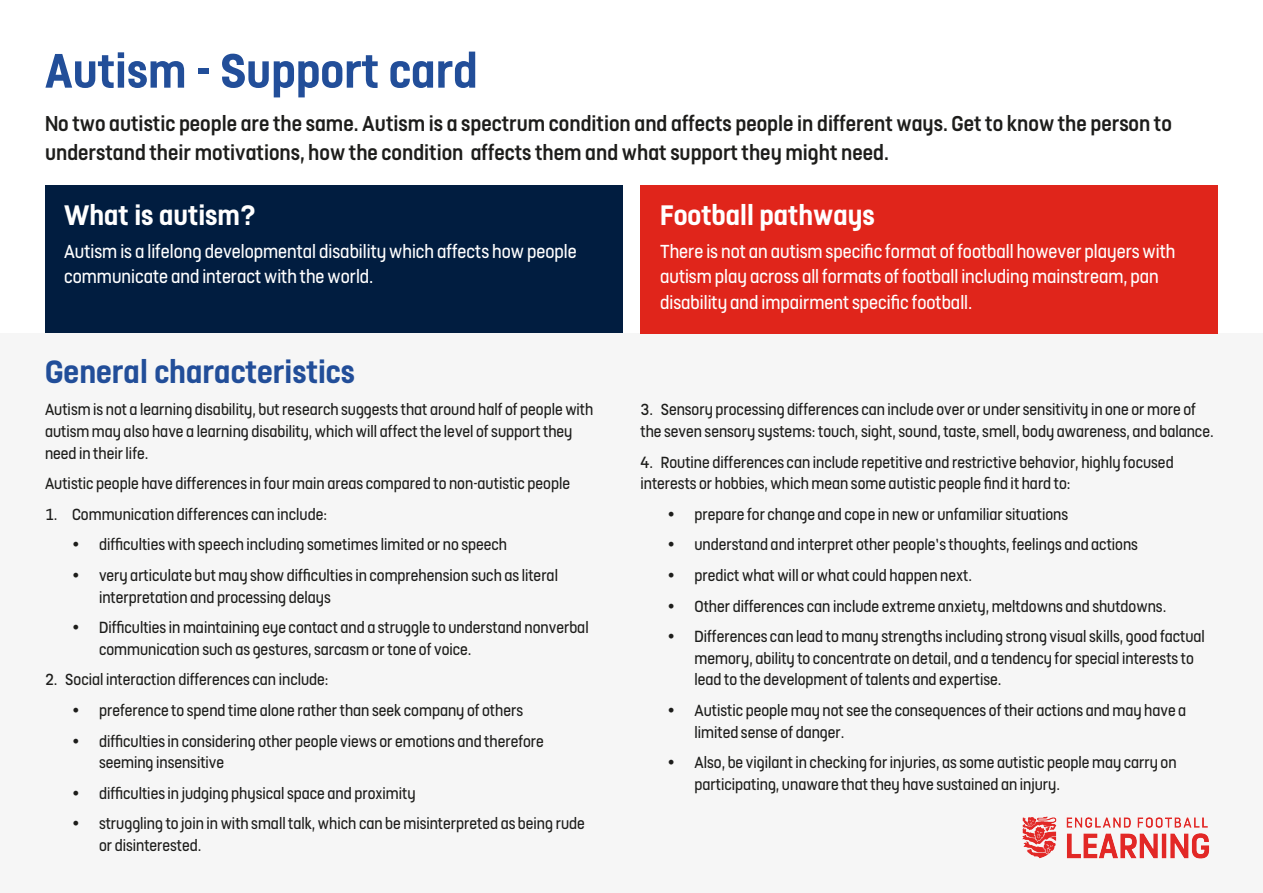
<style>
.page{position:relative;width:1263px;height:893px;background:#fff}
.page>*{position:absolute;margin:0;border:0;box-sizing:border-box;transform-origin:0 0}
.t1{font:700 54px "FS Dillon";color:#224e99}
.t2{font:700 36px "FS Dillon";color:#224e99}
.t3{font:700 31.5px "FS Dillon";color:#fff}
.t4{font:500 24px/28.8px "FS Dillon";color:#1d1d1b}
.t5{font:21px/25.2px "FS Dillon";color:#fff}
.t6{font:18px/21.6px "FS Dillon";color:#1d1d1b}
</style>
<div class="page">
<div style="left:45px;top:185px;width:577px;height:157px;background:#011d40"></div>
<div style="left:0;top:334px;width:1263px;height:559px;background:#f6f6f6"></div>
<div style="left:640px;top:185px;width:578px;height:149px;background:#e0251b"></div>
<img style="left:1022px;top:816px;width:188px;height:43px">
<p class="t1" style="left:45px;top:32px;width:434px">Autism - Support card</p>
<p class="t4" style="left:45px;top:107px;width:1128px">No two autistic people are the same. Autism is a spectrum condition and affects people in different ways. Get to know the person to understand their motivations, how the condition affects them and what support they might need.</p>
<p class="t3" style="left:64px;top:192px;width:194px">What is autism?</p>
<p class="t5" style="left:64px;top:238px;width:514px">Autism is a lifelong developmental disability which affects how people communicate and interact with the world.</p>
<p class="t3" style="left:660px;top:192px;width:216px">Football pathways</p>
<p class="t5" style="left:660px;top:238px;width:517px">There is not an autism specific format of football however players with autism play across all formats of football including mainstream, pan disability and impairment specific football.</p>
<p class="t2" style="left:45px;top:346px;width:311px">General characteristics</p>
<p class="t6" style="left:45px;top:398px;width:550px">Autism is not a learning disability, but research suggests that around half of people with autism may also have a learning disability, which will affect the level of support they need in their life.</p>
<p class="t6" style="left:45px;top:472px;width:527px">Autistic people have differences in four main areas compared to non-autistic people</p>
<p class="t6" style="left:45px;top:502px;width:284px">1. Communication differences can include:</p>
<p class="t6" style="left:72px;top:533px;width:437px">• difficulties with speech including sometimes limited or no speech</p>
<p class="t6" style="left:99px;top:563px;width:460px;text-indent:-27px">• very articulate but may show difficulties in comprehension such as literal interpretation and processing delays</p>
<p class="t6" style="left:99px;top:616px;width:491px;text-indent:-27px">• Difficulties in maintaining eye contact and a struggle to understand nonverbal communication such as gestures, sarcasm or tone of voice.</p>
<p class="t6" style="left:45px;top:668px;width:285px">2. Social interaction differences can include:</p>
<p class="t6" style="left:72px;top:698px;width:453px">• preference to spend time alone rather than seek company of others</p>
<p class="t6" style="left:99px;top:729px;width:446px;text-indent:-27px">• difficulties in considering other people views or emotions and therefore seeming insensitive</p>
<p class="t6" style="left:72px;top:781px;width:345px">• difficulties in judging physical space and proximity</p>
<p class="t6" style="left:99px;top:812px;width:487px;text-indent:-27px">• struggling to join in with small talk, which can be misinterpreted as being rude or disinterested.</p>
<p class="t6" style="left:640px;top:398px;width:575px">3. Sensory processing differences can include over or under sensitivity in one or more of the seven sensory systems: touch, sight, sound, taste, smell, body awareness, and balance.</p>
<p class="t6" style="left:640px;top:450px;width:535px">4. Routine differences can include repetitive and restrictive behavior, highly focused interests or hobbies, which mean some autistic people find it hard to:</p>
<p class="t6" style="left:667px;top:502px;width:402px">• prepare for change and cope in new or unfamiliar situations</p>
<p class="t6" style="left:667px;top:533px;width:472px">• understand and interpret other people’s thoughts, feelings and actions</p>
<p class="t6" style="left:667px;top:563px;width:306px">• predict what will or what could happen next.</p>
<p class="t6" style="left:667px;top:594px;width:500px">• Other differences can include extreme anxiety, meltdowns and shutdowns.</p>
<p class="t6" style="left:694px;top:625px;width:512px;text-indent:-27px">• Differences can lead to many strengths including strong visual skills, good factual memory, ability to concentrate on detail, and a tendency for special interests to lead to the development of talents and expertise.</p>
<p class="t6" style="left:694px;top:698px;width:493px;text-indent:-27px">• Autistic people may not see the consequences of their actions and may have a limited sense of danger.</p>
<p class="t6" style="left:694px;top:751px;width:484px;text-indent:-27px">• Also, be vigilant in checking for injuries, as some autistic people may carry on participating, unaware that they have sustained an injury.</p>
</div>
